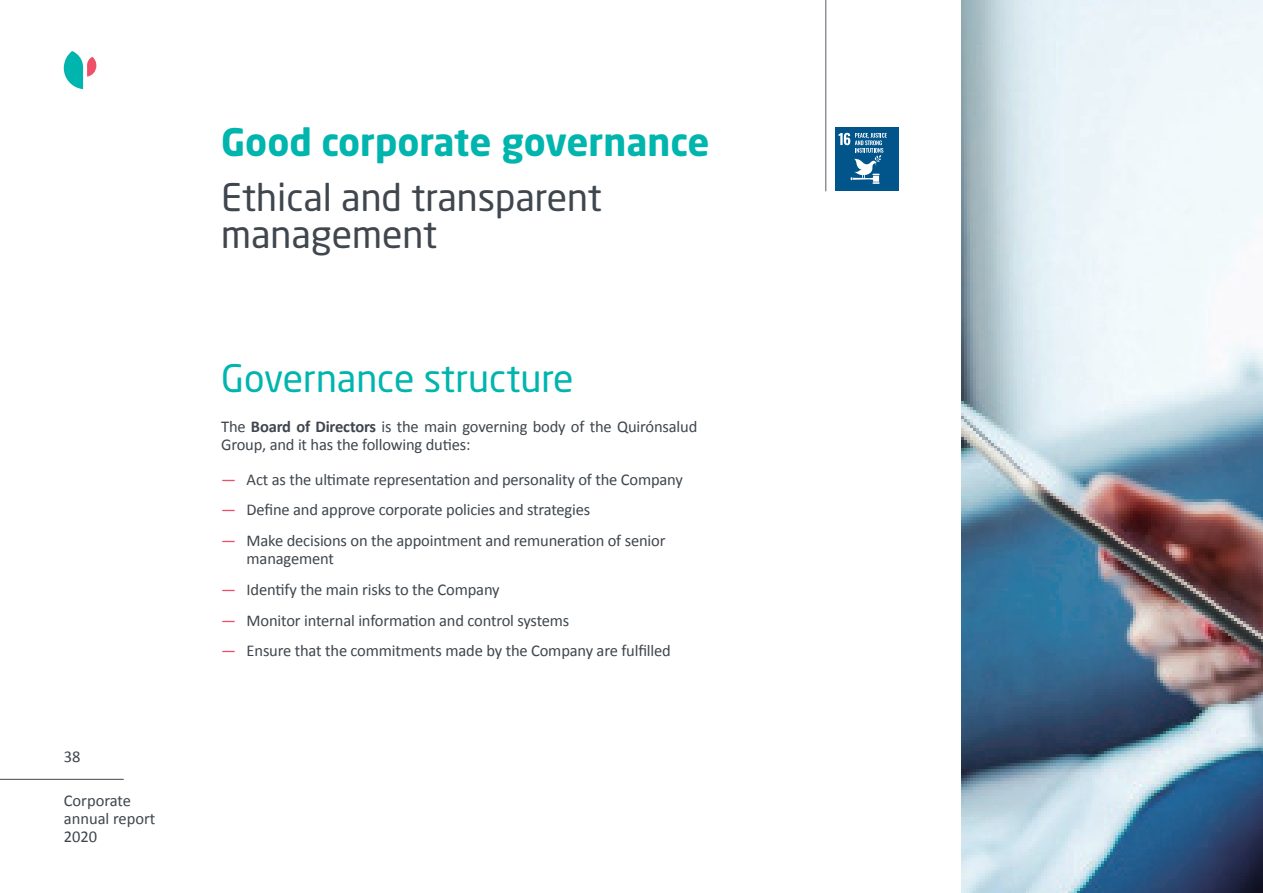
<style>
.page{position:relative;width:1263px;height:893px;background:#fff}
.page>*{position:absolute;margin:0;border:0;box-sizing:border-box;transform-origin:0 0}
.t1{font:37.5px/37.5px "Neo Sans Pro";color:#3f464d}
.t2{font:700 37.5px "Neo Sans Std";color:#00b5ae}
.t3{font:37.5px "Neo Sans Pro";color:#00b5ae}
.t4{font:16.5px/18px "Calibri";letter-spacing:-.01em;color:#3f464d}
.s1{font-weight:700}
.s2{color:#ef5069}
</style>
<div class="page">
<hr style="left:0;top:779px;width:124px;height:1px;background:#3f464d">
<svg style="left:64px;top:51px;width:32px;height:38px"></svg>
<hr style="left:825px;top:0;width:1px;height:191px;background:#8e9299">
<div style="left:835px;top:127px;width:63px;height:64px;background:#01558a"></div>
<svg style="left:838px;top:133px;width:49px;height:51px"></svg>
<img style="left:961px;top:0;width:302px;height:893px">
<p class="t4" style="left:64px;top:747px;width:18px">38</p>
<p class="t4" style="left:64px;top:791px;width:93px">Corporate annual report<br>2020</p>
<h1 class="t2" style="left:221px;top:118px;width:490px">Good corporate governance</h1>
<h1 class="t1" style="left:221px;top:178px;width:382px">Ethical and transparent management</h1>
<h1 class="t3" style="left:221px;top:356px;width:354px">Governance structure</h1>
<p class="t4" style="left:221px;top:417px;width:478px">The <span class="s1">Board of Directors</span> is the main governing body of the Quirónsalud<br>Group, and it has the following duties:</p>
<p class="t4" style="left:221px;top:470px;width:463px"><span class="s2">—</span> Act as the ultimate representation and personality of the Company</p>
<p class="t4" style="left:221px;top:501px;width:371px"><span class="s2">—</span> Define and approve corporate policies and strategies</p>
<p class="t4" style="left:247px;top:532px;width:420px;text-indent:-26px"><span class="s2">—</span> Make decisions on the appointment and remuneration of senior management</p>
<p class="t4" style="left:221px;top:580px;width:280px"><span class="s2">—</span> Identify the main risks to the Company</p>
<p class="t4" style="left:221px;top:611px;width:350px"><span class="s2">—</span> Monitor internal information and control systems</p>
<p class="t4" style="left:221px;top:642px;width:451px"><span class="s2">—</span> Ensure that the commitments made by the Company are fulfilled</p>
</div>
